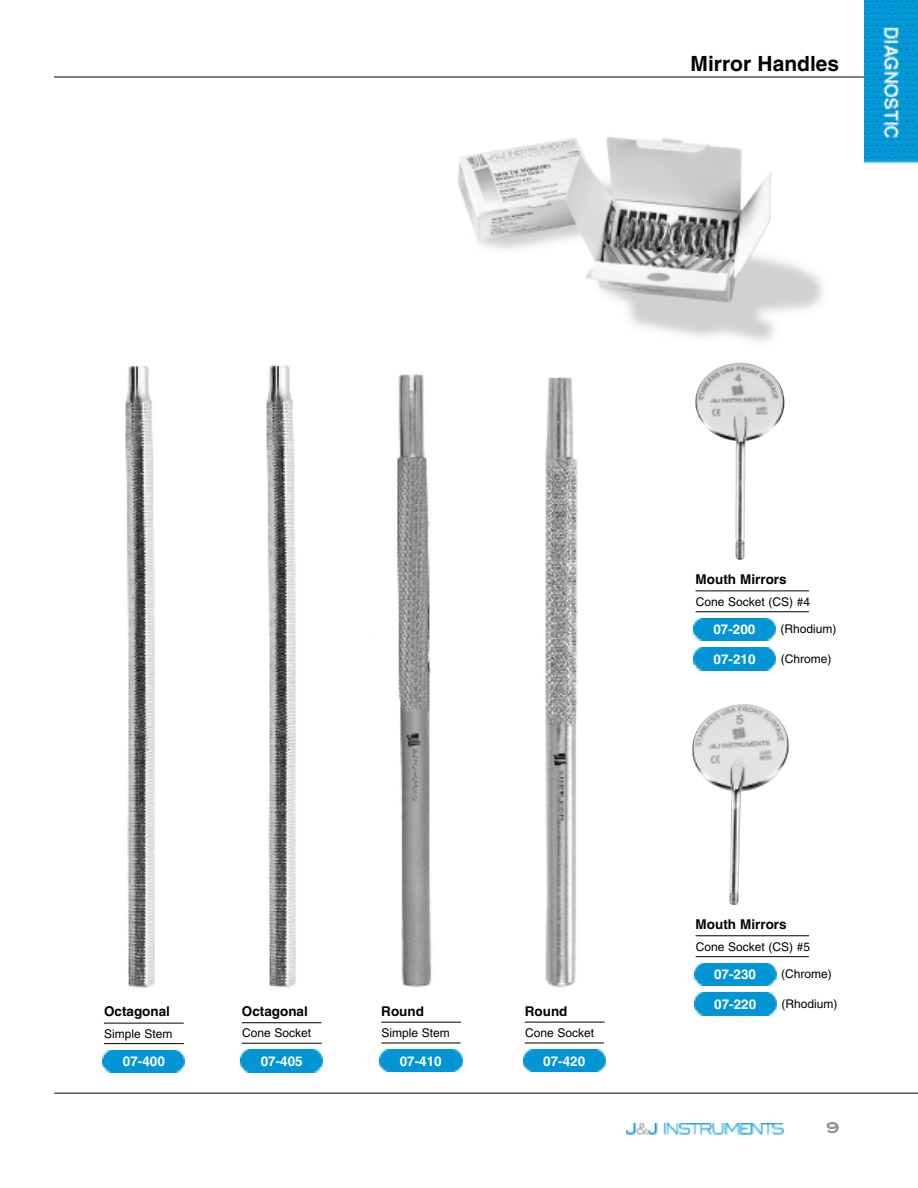
<style>
.page{position:relative;width:918px;height:1188px;background:#fff}
.page>*{position:absolute;margin:0;border:0;box-sizing:border-box;transform-origin:0 0}
.t1{font:700 21px "Helvetica";color:#000}
.t2{font:700 15px "Blair ITC Std";color:#919191}
.t3{font:700 13.5px "Helvetica";color:#000}
.t4{font:700 13.5px "Helvetica";color:#fff}
.t5{font:12px "Helvetica";color:#000}
</style>
<div class="page">
<img style="left:457px;top:137px;width:366px;height:205px">
<img style="left:626px;top:1123px;width:157px;height:12px">
<hr style="left:54px;top:77px;width:864px;height:1px;background:#000">
<img style="left:864px;top:0;width:54px;height:162px">
<img style="left:396px;top:374px;width:36px;height:614px">
<hr style="left:104px;top:1023px;width:80px;height:1px;background:#000">
<hr style="left:104px;top:1043px;width:80px;height:1px;background:#000">
<img style="left:103px;top:1050px;width:82px;height:9px">
<img style="left:103px;top:1059px;width:82px;height:14px">
<hr style="left:381px;top:1043px;width:80px;height:1px;background:#000">
<img style="left:380px;top:1050px;width:82px;height:8px">
<img style="left:380px;top:1058px;width:82px;height:14px">
<hr style="left:381px;top:1022px;width:80px;height:1px;background:#000">
<hr style="left:54px;top:1093px;width:864px;height:1px;background:#000">
<img style="left:266px;top:365px;width:30px;height:623px">
<img style="left:545px;top:377px;width:33px;height:611px">
<hr style="left:242px;top:1022px;width:80px;height:1px;background:#000">
<hr style="left:242px;top:1043px;width:80px;height:1px;background:#000">
<svg style="left:245px;top:1049px;width:73px;height:24px"></svg>
<img style="left:240px;top:1050px;width:83px;height:9px">
<img style="left:240px;top:1059px;width:83px;height:13px">
<hr style="left:525px;top:1043px;width:79px;height:1px;background:#000">
<img style="left:523px;top:1050px;width:83px;height:8px">
<img style="left:523px;top:1058px;width:83px;height:14px">
<hr style="left:525px;top:1022px;width:80px;height:1px;background:#000">
<img style="left:125px;top:365px;width:30px;height:623px">
<hr style="left:696px;top:956px;width:113px;height:1px;background:#000">
<img style="left:694px;top:963px;width:82px;height:9px">
<img style="left:694px;top:972px;width:82px;height:14px">
<hr style="left:696px;top:936px;width:113px;height:1px;background:#000">
<hr style="left:696px;top:611px;width:113px;height:1px;background:#000">
<hr style="left:696px;top:591px;width:113px;height:1px;background:#000">
<img style="left:692px;top:704px;width:97px;height:201px">
<img style="left:695px;top:362px;width:90px;height:198px">
<svg style="left:699px;top:992px;width:73px;height:24px"></svg>
<img style="left:694px;top:993px;width:83px;height:9px">
<img style="left:694px;top:1002px;width:83px;height:13px">
<img style="left:694px;top:618px;width:82px;height:9px">
<img style="left:694px;top:627px;width:82px;height:13px">
<svg style="left:693px;top:647px;width:78px;height:24px"></svg>
<img style="left:694px;top:648px;width:82px;height:9px">
<img style="left:694px;top:657px;width:82px;height:13px">
<h1 class="t1" style="left:691px;top:55px;width:150px">Mirror Handles</h1>
<p class="t3" style="left:104px;top:1006px;width:67px">Octagonal</p>
<p class="t5" style="left:104px;top:1029px;width:70px">Simple Stem</p>
<p class="t4" style="left:123px;top:1056px;width:44px">07-400</p>
<p class="t3" style="left:242px;top:1006px;width:67px">Octagonal</p>
<p class="t5" style="left:242px;top:1029px;width:71px">Cone Socket</p>
<p class="t4" style="left:261px;top:1056px;width:44px">07-405</p>
<p class="t3" style="left:381px;top:1006px;width:44px">Round</p>
<p class="t5" style="left:382px;top:1028px;width:70px">Simple Stem</p>
<p class="t4" style="left:400px;top:1056px;width:44px">07-410</p>
<p class="t3" style="left:525px;top:1005px;width:44px">Round</p>
<p class="t5" style="left:525px;top:1028px;width:71px">Cone Socket</p>
<p class="t4" style="left:543px;top:1056px;width:44px">07-420</p>
<p class="t3" style="left:696px;top:574px;width:93px">Mouth Mirrors</p>
<p class="t5" style="left:696px;top:597px;width:116px">Cone Socket (CS) #4</p>
<p class="t4" style="left:713px;top:624px;width:44px">07-200</p>
<p class="t5" style="left:781px;top:625px;width:57px">(Rhodium)</p>
<p class="t4" style="left:714px;top:654px;width:44px">07-210</p>
<p class="t5" style="left:781px;top:654px;width:52px">(Chrome)</p>
<p class="t3" style="left:696px;top:919px;width:93px">Mouth Mirrors</p>
<p class="t5" style="left:696px;top:942px;width:116px">Cone Socket (CS) #5</p>
<p class="t4" style="left:714px;top:969px;width:44px">07-230</p>
<p class="t5" style="left:781px;top:970px;width:52px">(Chrome)</p>
<p class="t4" style="left:714px;top:999px;width:44px">07-220</p>
<p class="t5" style="left:781px;top:999px;width:57px">(Rhodium)</p>
<p class="t2" style="left:826px;top:1122px;width:15px">9</p>
</div>
